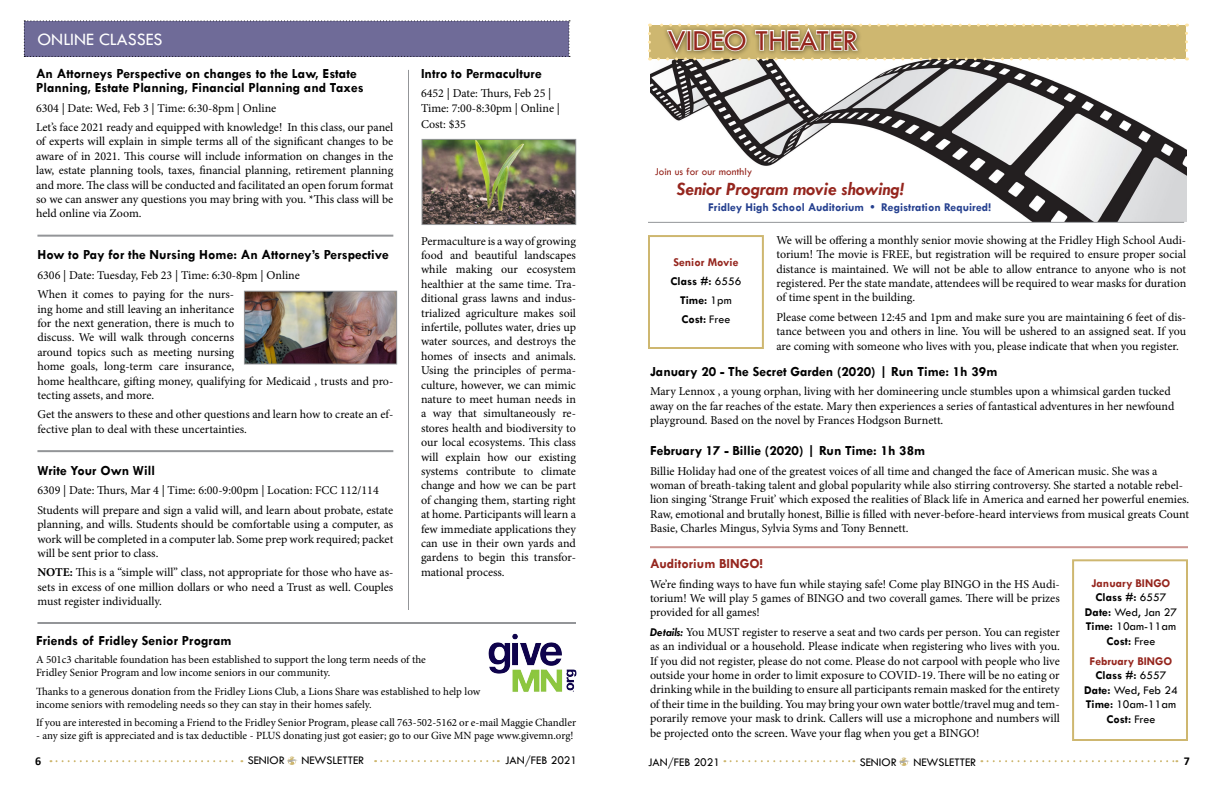
<style>
.page{position:relative;width:1224px;height:792px;background:#fff}
.page>*{position:absolute;margin:0;border:0;box-sizing:border-box;transform-origin:0 0}
.t1{font:30px "Tw Cen";color:#95261e}
.t2{font:italic 700 19px "Tw Cen";color:#95261e}
.t3{font:18px "Tw Cen";color:#fff}
.t4{font:700 14px/14.4px "Tw Cen";color:#000}
.t5{font:700 14px "Tw Cen";color:#95261e}
.t6{font:12px/14.4px "Minion Pro";color:#000}
.t7{font:12px/14.4px "Tw Cen";color:#000;text-align:center}
.t8{font:700 12px "Tw Cen";color:#25408f}
.t9{font:700 12px/19px "Tw Cen";color:#000;text-align:center}
.t10{font:700 12px "Calibri";color:#000}
.t11{font:11px/13.2px "Minion Pro";color:#000}
.t12{font:11px "Tw Cen";color:#95261e}
.s1{font-weight:700}
.s2{color:#95261e}
.s3{font-weight:400}
.s4{font-family:"Tw Cen";font-weight:700;font-style:italic}
.s5{font-weight:700;color:#95261e}
</style>
<div class="page">
<svg style="left:50px;top:760px;width:192px;height:2px"></svg>
<svg style="left:288px;top:756px;width:9px;height:9px"></svg>
<svg style="left:375px;top:760px;width:124px;height:2px"></svg>
<svg style="left:981px;top:760px;width:196px;height:2px"></svg>
<svg style="left:731px;top:760px;width:123px;height:2px"></svg>
<svg style="left:900px;top:758px;width:9px;height:8px"></svg>
<hr style="left:408px;top:70px;width:1px;height:540px;background:#939598">
<hr style="left:37px;top:235px;width:356px;height:2px;background:#939598">
<div style="left:24px;top:20px;width:546px;height:37px;background:#6f6b98"></div>
<hr style="left:37px;top:450px;width:356px;height:2px;background:#939598">
<hr style="left:37px;top:622px;width:539px;height:2px;background:#939598">
<img style="left:488px;top:633px;width:89px;height:59px">
<img style="left:424px;top:141px;width:150px;height:82px">
<div style="left:422px;top:139px;width:154px;height:86px;border:1px solid #939598"></div>
<img style="left:246px;top:293px;width:149px;height:69px">
<div style="left:244px;top:291px;width:153px;height:73px;border:1px solid #939598"></div>
<img style="left:650px;top:60px;width:536px;height:162px">
<svg style="left:648px;top:24px;width:540px;height:36px;background:#d1be83"></svg>
<hr style="left:648px;top:222px;width:536px;height:1px;background:#939598">
<div style="left:648px;top:235px;width:116px;height:114px;background:#fff;border:2px solid #ceb770"></div>
<hr style="left:650px;top:546px;width:538px;height:2px;background:#ca938f">
<div style="left:1072px;top:559px;width:116px;height:182px;background:#fff;border:2px solid #ceb770"></div>
<h3 class="t3" style="left:37px;top:29px;width:11px">online</h3>
<h3 class="t3" style="left:99px;top:29px;width:39px">classes</h3>
<p class="t4" style="left:36px;top:66px;width:329px">An Attorneys Perspective on changes to the Law, Estate<br>Planning, Estate Planning, Financial Planning and Taxes</p>
<p class="t6" style="left:36px;top:98px;width:359px;line-height:19.4px">6304 | Date: Wed, Feb 3 | Time: 6:30-8pm | Online<br>Let’s face 2021 ready and equipped with knowledge! In this class, our panel</p>
<p class="t6" style="left:36px;top:134px;width:359px;text-align:justify">of experts will explain in simple terms all of the significant changes to be aware of in 2021. This course will include information on changes in the law, estate planning tools, taxes, financial planning, retirement planning and more. The class will be conducted and facilitated an open forum format so we can answer any questions you may bring with you. *This class will be held online via Zoom.</p>
<p class="t4" style="left:37px;top:247px;width:353px">How to Pay for the Nursing Home: An Attorney’s Perspective</p>
<p class="t6" style="left:37px;top:265px;width:264px;line-height:19.4px">6306 | Date: Tuesday, Feb 23 | Time: 6:30-8pm | Online<br>When it comes to paying for the nurs-</p>
<p class="t6" style="left:37px;top:302px;width:357px">ing home and still leaving an inheritance<br>for the next generation, there is much to<br>discuss. We will walk through concerns<br>around topics such as meeting nursing<br>home goals, long-term care insurance,<br>home healthcare, gifting money, qualifying for Medicaid , trusts and pro&shy;tecting assets, and more.</p>
<p class="t6" style="left:37px;top:407px;width:357px">Get the answers to these and other questions and learn how to create an ef&shy;fective plan to deal with these uncertainties.</p>
<p class="t4" style="left:37px;top:463px;width:119px">Write Your Own Will</p>
<p class="t6" style="left:37px;top:481px;width:357px;line-height:19.4px">6309 | Date: Thurs, Mar 4 | Time: 6:00-9:00pm | Location: FCC 112/114<br>Students will prepare and sign a valid will, and learn about probate, estate</p>
<p class="t6" style="left:37px;top:517px;width:357px;text-align:justify">planning, and wills. Students should be comfortable using a computer, as work will be completed in a computer lab. Some prep work required; packet will be sent prior to class.</p>
<p class="t6" style="left:37px;top:565px;width:357px;text-align:justify"><span class="s1">NOTE:</span> This is a “simple will” class, not appropriate for those who have as&shy;sets in excess of one million dollars or who need a Trust as well. Couples must register individually.</p>
<p class="t4" style="left:421px;top:66px;width:122px">Intro to Permaculture</p>
<p class="t6" style="left:421px;top:86px;width:140px">6452 | Date: Thurs, Feb 25 |<br>Time: 7:00-8:30pm | Online |</p>
<p class="t6" style="left:421px;top:117px;width:47px">Cost: $35</p>
<p class="t6" style="left:421px;top:234px;width:156px;text-align:justify">Permaculture is a way of growing food and beautiful landscapes while making our ecosystem healthier at the same time. Tra&shy;ditional grass lawns and indus&shy;trialized agriculture makes soil infertile, pollutes water, dries up water sources, and destroys the homes of insects and animals.<br>Using the principles of perma&shy;culture, however, we can mimic nature to meet human needs in a way that simultaneously re&shy;stores health and biodiversity to our local ecosystems. This class will explain how our existing systems contribute to climate change and how we can be part of changing them, starting right at home. Participants will learn a few immediate applications they can use in their own yards and gardens to begin this transfor&shy;mational process.</p>
<p class="t4" style="left:36px;top:633px;width:197px">Friends of Fridley Senior Program</p>
<p class="t11" style="left:36px;top:653px;width:391px">A 501c3 charitable foundation has been established to support the long term needs of the<br>Fridley Senior Program and low income seniors in our community.</p>
<p class="t11" style="left:36px;top:685px;width:446px">Thanks to a generous donation from the Fridley Lions Club, a Lions Share was established to help low income seniors with remodeling needs so they can stay in their homes safely.</p>
<p class="t11" style="left:36px;top:716px;width:542px">If you are interested in becoming a Friend to the Fridley Senior Program, please call 763-502-5162 or e-mail Maggie Chandler</p>
<p class="t11" style="left:36px;top:729px;width:539px">- any size gift is appreciated and is tax deductible - PLUS donating just got easier; go to our Give MN page www.givemn.org!</p>
<h1 class="t1" style="left:668px;top:22px;width:191px">VIDEO THEATER</h1>
<p class="t12" style="left:655px;top:165px;width:99px">Join us for our monthly</p>
<h2 class="t2" style="left:677px;top:178px;width:228px">Senior Program movie showing!</h2>
<p class="t8" style="left:708px;top:200px;width:284px">Fridley High School Auditorium • Registration Required!</p>
<p class="t9" style="left:671px;top:253px;width:72px"><span class="s2">Senior Movie<br></span>Class #: <span class="s3">6556<br></span>Time: <span class="s3">1pm<br></span>Cost: <span class="s3">Free</span></p>
<p class="t6" style="left:776px;top:233px;width:411px;text-align:justify">We will be offering a monthly senior movie showing at the Fridley High School Audi&shy;torium! The movie is FREE, but registration will be required to ensure proper social distance is maintained. We will not be able to allow entrance to anyone who is not registered. Per the state mandate, attendees will be required to wear masks for duration of time spent in the building.</p>
<p class="t6" style="left:776px;top:310px;width:411px;text-align:justify">Please come between 12:45 and 1pm and make sure you are maintaining 6 feet of dis&shy;tance between you and others in line. You will be ushered to an assigned seat. If you are coming with someone who lives with you, please indicate that when you register.</p>
<p class="t4" style="left:650px;top:364px;width:349px">January 20 - The Secret Garden (2020) | Run Time: 1h 39m</p>
<p class="t6" style="left:650px;top:384px;width:526px">Mary Lennox , a young orphan, living with her domineering uncle stumbles upon a whimsical garden tucked away on the far reaches of the estate. Mary then experiences a series of fantastical adventures in her newfound playground. Based on the novel by Frances Hodgson Burnett.</p>
<p class="t4" style="left:650px;top:443px;width:277px">February 17 - Billie (2020) | Run Time: 1h 38m</p>
<p class="t6" style="left:650px;top:464px;width:541px">Billie Holiday had one of the greatest voices of all time and changed the face of American music. She was a woman of breath-taking talent and global popularity while also stirring controversy. She started a notable rebel&shy;lion singing ‘Strange Fruit’ which exposed the realities of Black life in America and earned her powerful enemies.<br>Raw, emotional and brutally honest, Billie is filled with never-before-heard interviews from musical greats Count Basie, Charles Mingus, Sylvia Syms and Tony Bennett.</p>
<p class="t5" style="left:650px;top:555px;width:114px">Auditorium BINGO!</p>
<p class="t6" style="left:650px;top:577px;width:411px;text-align:justify">We’re finding ways to have fun while staying safe! Come play BINGO in the HS Audi&shy;torium! We will play 5 games of BINGO and two coverall games. There will be prizes provided for all games!</p>
<p class="t6" style="left:650px;top:625px;width:411px;text-align:justify"><span class="s4">Details:</span> You MUST register to reserve a seat and two cards per person. You can register as an individual or a household. Please indicate when registering who lives with you.<br>If you did not register, please do not come. Please do not carpool with people who live outside your home in order to limit exposure to COVID-19. There will be no eating or drinking while in the building to ensure all participants remain masked for the entirety of their time in the building. You may bring your own water bottle/travel mug and tem&shy;porarily remove your mask to drink. Callers will use a microphone and numbers will be projected onto the screen. Wave your flag when you get a BINGO!</p>
<p class="t7" style="left:1085px;top:576px;width:94px"><span class="s5">January BINGO<br></span><span class="s1">Class #:</span> 6557<br><span class="s1">Date:</span> Wed, Jan 27<br><span class="s1">Time:</span> 10am-11am<br><span class="s1">Cost:</span> Free</p>
<p class="t7" style="left:1084px;top:654px;width:95px"><span class="s5">February BINGO<br></span><span class="s1">Class #:</span> 6557<br><span class="s1">Date:</span> Wed, Feb 24<br><span class="s1">Time:</span> 10am-11am<br><span class="s1">Cost:</span> Free</p>
<p class="t10" style="left:35px;top:753px;width:8px">6</p>
<p class="t7" style="left:248px;top:753px;width:39px">SENIOR</p>
<p class="t7" style="left:301px;top:753px;width:64px">NEWSLETTER</p>
<p class="t7" style="left:505px;top:753px;width:74px">JAN/FEB 2021</p>
<p class="t7" style="left:648px;top:755px;width:74px">JAN/FEB 2021</p>
<p class="t7" style="left:860px;top:755px;width:39px">SENIOR</p>
<p class="t7" style="left:913px;top:755px;width:64px">NEWSLETTER</p>
<p class="t10" style="left:1184px;top:753px;width:8px">7</p>
</div>
